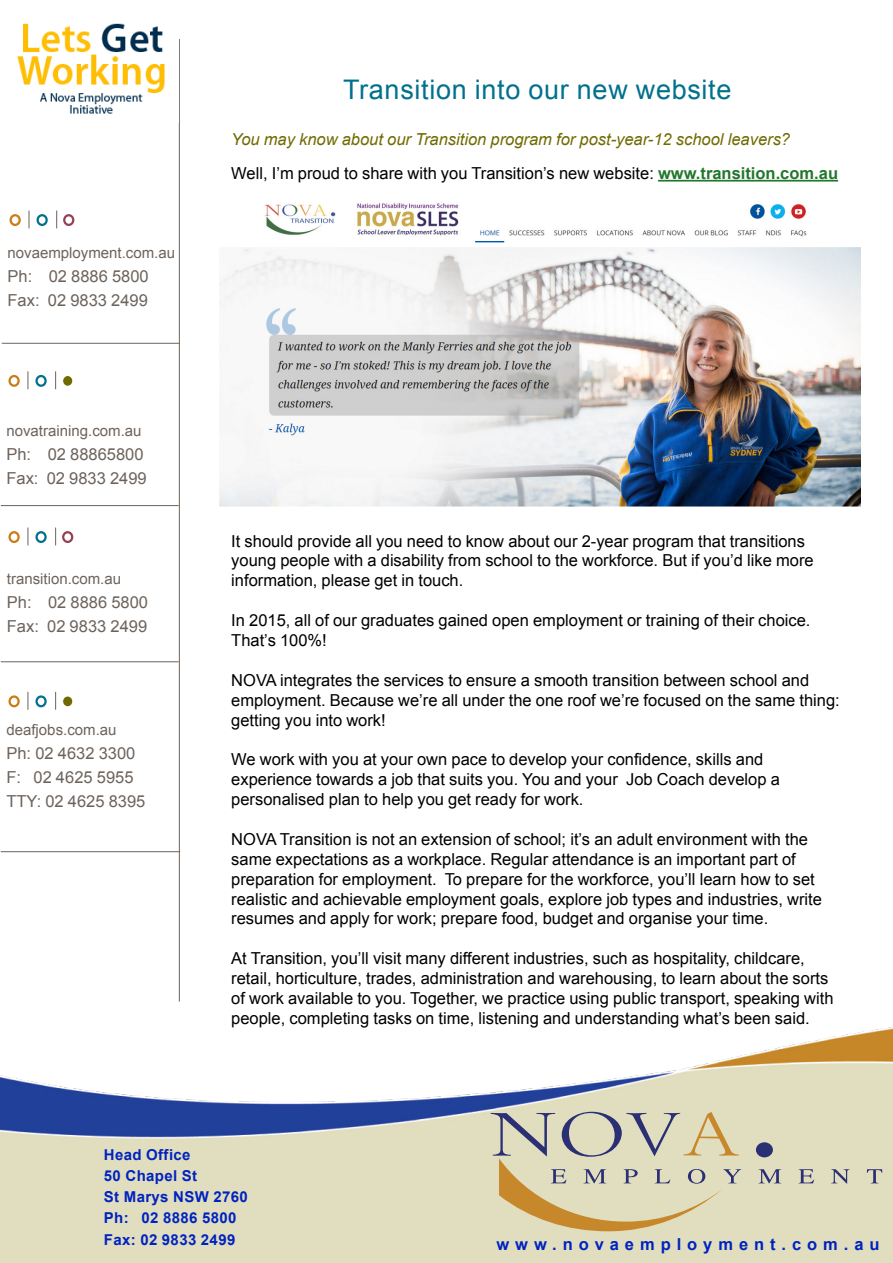
<style>
.page{position:relative;width:893px;height:1263px;background:#fff}
.page>*{position:absolute;margin:0;border:0;box-sizing:border-box;transform-origin:0 0}
.t1{font:27px "Arial";letter-spacing:.025em;color:#00718d}
.t2{font:16.5px/20px "Arial";color:#000}
.t3{font:italic 16.5px/33.8px "Arial";color:#706a00}
.t4{font:16.5px/24px "Arial";color:#6d635b}
.t5{font:700 16.5px "Arial";letter-spacing:.36em;color:#0023bf}
.t6{font:15px "Arial";color:#6d635b}
.t7{font:700 15px/21.1px "Arial";letter-spacing:.025em;color:#0023bf}
.s1{font-style:normal;color:#000}
.s2{font-weight:700;font-style:normal;color:#23772d}
</style>
<div class="page">
<img style="left:0;top:1026px;width:893px;height:237px">
<hr style="left:179px;top:39px;width:1px;height:962px;background:#6d635b">
<hr style="left:2px;top:343px;width:178px;height:1px;background:#6d635b">
<div style="left:10px;top:214px;width:11px;height:12px;border:2px solid #cc7b16;border-radius:50%"></div>
<div style="left:37px;top:214px;width:11px;height:12px;border:2px solid #00718d;border-radius:50%"></div>
<div style="left:63px;top:214px;width:11px;height:12px;border:2px solid #954256;border-radius:50%"></div>
<svg style="left:29px;top:211px;width:1px;height:17px"></svg>
<svg style="left:56px;top:211px;width:1px;height:17px"></svg>
<hr style="left:1px;top:505px;width:178px;height:1px;background:#6d635b">
<div style="left:8px;top:375px;width:12px;height:12px;border:2px solid #cc7b16;border-radius:50%"></div>
<div style="left:35px;top:375px;width:12px;height:12px;border:2px solid #00718d;border-radius:50%"></div>
<div style="left:63px;top:376px;width:9px;height:10px;background:#706a00;border-radius:50%"></div>
<svg style="left:28px;top:371px;width:1px;height:18px"></svg>
<svg style="left:55px;top:371px;width:1px;height:18px"></svg>
<hr style="left:1px;top:661px;width:178px;height:1px;background:#6d635b">
<div style="left:8px;top:531px;width:12px;height:12px;border:2px solid #cc7b16;border-radius:50%"></div>
<div style="left:35px;top:531px;width:12px;height:12px;border:2px solid #00718d;border-radius:50%"></div>
<div style="left:62px;top:531px;width:11px;height:12px;border:2px solid #954256;border-radius:50%"></div>
<svg style="left:28px;top:527px;width:1px;height:18px"></svg>
<svg style="left:55px;top:527px;width:1px;height:18px"></svg>
<hr style="left:1px;top:851px;width:179px;height:1px;background:#6d635b">
<div style="left:8px;top:695px;width:12px;height:12px;border:2px solid #cc7b16;border-radius:50%"></div>
<div style="left:35px;top:695px;width:12px;height:12px;border:2px solid #00718d;border-radius:50%"></div>
<div style="left:63px;top:696px;width:9px;height:10px;background:#706a00;border-radius:50%"></div>
<svg style="left:28px;top:692px;width:1px;height:18px"></svg>
<svg style="left:55px;top:692px;width:1px;height:18px"></svg>
<div style="left:756px;top:1142px;width:17px;height:15px;background:#2b3074;border-radius:50%"></div>
<svg style="left:491px;top:1112px;width:250px;height:119px"></svg>
<svg style="left:758px;top:1169px;width:23px;height:14px"></svg>
<svg style="left:798px;top:1169px;width:16px;height:14px"></svg>
<svg style="left:831px;top:1169px;width:19px;height:14px"></svg>
<svg style="left:867px;top:1169px;width:15px;height:14px"></svg>
<hr style="left:658px;top:180px;width:180px;height:2px;background:#23772d">
<img style="left:17px;top:23px;width:149px;height:91px">
<img style="left:219px;top:202px;width:641px;height:305px">
<h1 class="t1" style="left:343px;top:72px;width:390px">Transition into our new website</h1>
<p class="t6" style="left:8px;top:243px;width:169px">novaemployment.com.au</p>
<p class="t4" style="left:8px;top:264px;width:143px">Ph: 02 8886 5800<br>Fax: 02 9833 2499</p>
<p class="t6" style="left:6px;top:421px;width:137px">novatraining.com.au</p>
<p class="t4" style="left:6px;top:442px;width:142px">Ph: 02 88865800<br>Fax: 02 9833 2499</p>
<p class="t6" style="left:7px;top:568px;width:116px">transition.com.au</p>
<p class="t4" style="left:7px;top:590px;width:143px">Ph: 02 8886 5800<br>Fax: 02 9833 2499</p>
<p class="t6" style="left:6px;top:720px;width:112px">deafjobs.com.au</p>
<p class="t4" style="left:6px;top:741px;width:140px">Ph: 02 4632 3300<br>F: 02 4625 5955<br>TTY: 02 4625 8395</p>
<p class="t3" style="left:231px;top:123px;width:608px">You may know about our Transition program for post-year-12 school leavers?<br><span class="s1">Well, I’m proud to share with you Transition’s new website:</span> <span class="s2">www.transition.com.au</span></p>
<p class="t2" style="left:231px;top:531px;width:584px">It should provide all you need to know about our 2-year program that transitions young people with a disability from school to the workforce. But if you’d like more information, please get in touch.</p>
<p class="t2" style="left:231px;top:610px;width:581px">In 2015, all of our graduates gained open employment or training of their choice.<br>That’s 100%!</p>
<p class="t2" style="left:231px;top:670px;width:610px">NOVA integrates the services to ensure a smooth transition between school and employment. Because we’re all under the one roof we’re focused on the same thing: getting you into work!</p>
<p class="t2" style="left:231px;top:750px;width:550px">We work with you at your own pace to develop your confidence, skills and experience towards a job that suits you. You and your Job Coach develop a personalised plan to help you get ready for work.</p>
<p class="t2" style="left:231px;top:829px;width:592px">NOVA Transition is not an extension of school; it’s an adult environment with the same expectations as a workplace. Regular attendance is an important part of preparation for employment. To prepare for the workforce, you’ll learn how to set realistic and achievable employment goals, explore job types and industries, write resumes and apply for work; prepare food, budget and organise your time.</p>
<p class="t2" style="left:231px;top:948px;width:604px">At Transition, you’ll visit many different industries, such as hospitality, childcare, retail, horticulture, trades, administration and warehousing, to learn about the sorts of work available to you. Together, we practice using public transport, speaking with people, completing tasks on time, listening and understanding what’s been said.</p>
<p class="t7" style="left:104px;top:1144px;width:145px">Head Office<br>50 Chapel St<br>St Marys NSW 2760<br>Ph: 02 8886 5800<br>Fax: 02 9833 2499</p>
<p class="t5" style="left:496px;top:1233px;width:385px">www.novaemployment.com.au</p>
</div>
